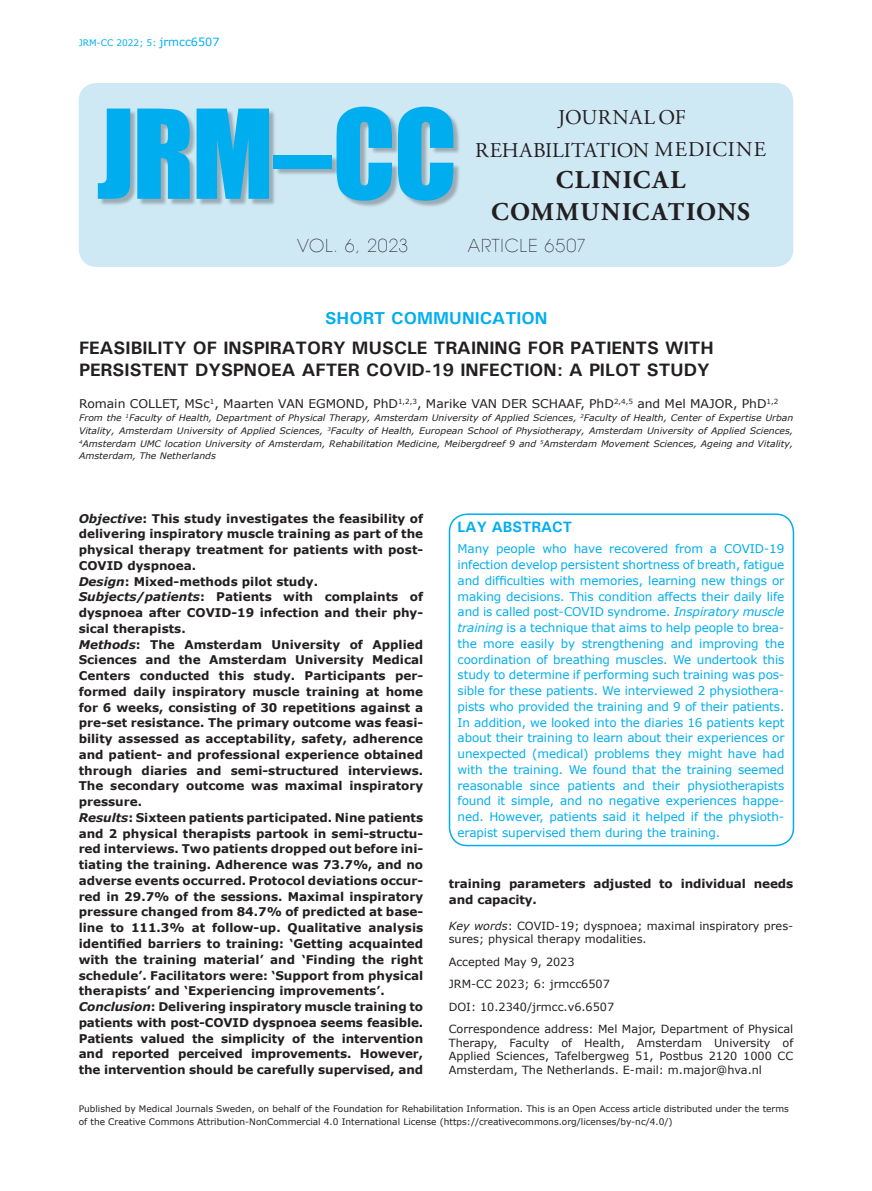
<style>
.page{position:relative;width:872px;height:1191px;background:#fff}
.page>*{position:absolute;margin:0;border:0;box-sizing:border-box;transform-origin:0 0}
.t1{font:114.15px "Impact";color:#00aeef}
.t2{font:700 25.5px/32px "Adobe Garamond Pro";letter-spacing:.06em;color:#231f20;text-align:center}
.t3{font:21px/33px "Adobe Garamond Pro";letter-spacing:.015em;color:#231f20;text-align:center}
.Article_tittle{font:700 18px/21.6px "Univers";color:#231f20}
.t4{font:200 17.85px "Avant Garde LT";letter-spacing:.05em;color:#231f20}
.t5{font:700 17.25px "Univers";color:#00aeef}
.Main_message_rubrik{font:700 15px "Univers";color:#00aeef}
.Abstract{font:700 12px/15.8px "Verdana";color:#231f20;text-align:justify}
.Main_message{font:12px/15.8px "Verdana";letter-spacing:-.01em;color:#00aeef;text-align:justify}
.AU{font:12px "Verdana";color:#231f20}
.Accept_Epub{font:11.25px/13.5px "Verdana";color:#231f20;text-align:justify}
.Keywords{font:11.25px/13.5px "Verdana";color:#231f20}
.Ref_sid{font:11.25px "Verdana";color:#231f20}
.Adress{font:italic 9px/12.8px "Verdana";color:#231f20;text-align:justify}
.t6{font:9px/13.5px "Verdana";color:#231f20}
.t7{font:9px "Verdana";color:#00aeef}
.s1{font-size:11.25px}
.s2{font-style:italic}
</style>
<div class="page">
<div style="left:79px;top:83px;width:714px;height:184px;background:#cee8f4;border-radius:18px"></div>
<div style="left:99px;top:109px;width:361px;height:99px;background:#231f20;opacity:.3"></div>
<div style="left:449px;top:513px;width:345px;height:333px;border:2px solid #00aeef;border-radius:18px"></div>
<p class="t7" style="left:79px;top:37px;width:142px">JRM-CC 2022; 5: <span class="s1">jrmcc6507</span></p>
<h1 class="t1" style="left:97px;top:65px;width:362px">JRM–CC</h1>
<h3 class="t4" style="left:297px;top:235px;width:113px">VOL. 6, 2023</h3>
<h3 class="t4" style="left:468px;top:235px;width:120px">ARTICLE 6507</h3>
<h3 class="t3" style="left:475px;top:101px;width:292px">JOURNAL OF<br>REHABILITATION MEDICINE</h3>
<h2 class="t2" style="left:491px;top:164px;width:260px">CLINICAL<br>COMMUNICATIONS</h2>
<h3 class="t5" style="left:325px;top:307px;width:224px">SHORT COMMUNICATION</h3>
<p class="Article_tittle" style="left:79px;top:337px;width:636px">FEASIBILITY OF INSPIRATORY MUSCLE TRAINING FOR PATIENTS WITH<br>PERSISTENT DYSPNOEA AFTER COVID-19 INFECTION: A PILOT STUDY</p>
<p class="AU" style="left:79px;top:396px;width:701px">Romain COLLET, MSc<sup>1</sup>, Maarten VAN EGMOND, PhD<sup>1,2,3</sup>, Marike VAN DER SCHAAF, PhD<sup>2,4,5</sup> and Mel MAJOR, PhD<sup>1,2</sup></p>
<p class="Adress" style="left:79px;top:411px;width:716px">From the <sup>1</sup>Faculty of Health, Department of Physical Therapy, Amsterdam University of Applied Sciences, <sup>2</sup>Faculty of Health, Center of Expertise Urban Vitality, Amsterdam University of Applied Sciences, <sup>3</sup>Faculty of Health, European School of Physiotherapy, Amsterdam University of Applied Sciences, <sup>4</sup>Amsterdam UMC location University of Amsterdam, Rehabilitation Medicine, Meibergdreef 9 and <sup>5</sup>Amsterdam Movement Sciences, Ageing and Vitality, Amsterdam, The Netherlands</p>
<p class="Abstract" style="left:79px;top:510px;width:346px"><span class="s2">Objective</span>: This study investigates the feasibility of delivering inspiratory muscle training as part of the physical therapy treatment for patients with post-COVID dyspnoea.</p>
<p class="Abstract" style="left:79px;top:573px;width:241px"><span class="s2">Design</span>: Mixed-methods pilot study.</p>
<p class="Abstract" style="left:79px;top:589px;width:346px"><span class="s2">Subjects/patients</span>: Patients with complaints of dyspnoea after COVID-19 infection and their phy&shy;sical therapists.</p>
<p class="Abstract" style="left:79px;top:636px;width:346px"><span class="s2">Methods</span>: The Amsterdam University of Applied Sciences and the Amsterdam University Medical Centers conducted this study. Participants per&shy;formed daily inspiratory muscle training at home for 6 weeks, consisting of 30 repetitions against a pre-set resistance. The primary outcome was feasi&shy;bility assessed as acceptability, safety, adherence and patient- and professional experience obtained through diaries and semi-structured interviews.<br>The secondary outcome was maximal inspiratory pressure.</p>
<p class="Abstract" style="left:79px;top:810px;width:346px"><span class="s2">Results</span>: Sixteen patients participated. Nine patients and 2 physical therapists partook in semi-structu&shy;red interviews. Two patients dropped out before ini&shy;tiating the training. Adherence was 73.7%, and no adverse events occurred. Protocol deviations occur&shy;red in 29.7% of the sessions. Maximal inspiratory pressure changed from 84.7% of predicted at base&shy;line to 111.3% at follow-up. Qualitative analysis identified barriers to training: ‘Getting acquainted with the training material’ and ‘Finding the right schedule’. Facilitators were: ‘Support from physical therapists’ and ‘Experiencing improvements’.</p>
<p class="Abstract" style="left:79px;top:999px;width:346px"><span class="s2">Conclusion</span>: Delivering inspiratory muscle training to patients with post-COVID dyspnoea seems feasible.<br>Patients valued the simplicity of the intervention and reported perceived improvements. However, the intervention should be carefully supervised, and</p>
<p class="Main_message_rubrik" style="left:457px;top:517px;width:116px">LAY ABSTRACT</p>
<p class="Main_message" style="left:457px;top:541px;width:328px">Many people who have recovered from a COVID-19 infection develop persistent shortness of breath, fatigue and difficulties with memories, learning new things or making decisions. This condition affects their daily life and is called post-COVID syndrome. <span class="s2">Inspiratory muscle training</span> is a technique that aims to help people to brea&shy;the more easily by strengthening and improving the coordination of breathing muscles. We undertook this study to determine if performing such training was pos&shy;sible for these patients. We interviewed 2 physiothera&shy;pists who provided the training and 9 of their patients.<br>In addition, we looked into the diaries 16 patients kept about their training to learn about their experiences or unexpected (medical) problems they might have had with the training. We found that the training seemed reasonable since patients and their physiotherapists found it simple, and no negative experiences happe&shy;ned. However, patients said it helped if the physioth&shy;erapist supervised them during the training.</p>
<p class="Abstract" style="left:449px;top:876px;width:346px">training parameters adjusted to individual needs and capacity.</p>
<p class="Keywords" style="left:449px;top:919px;width:346px"><span class="s2">Key words</span>: COVID-19; dyspnoea; maximal inspiratory pres&shy;sures; physical therapy modalities.</p>
<p class="Accept_Epub" style="left:449px;top:955px;width:127px">Accepted May 9, 2023</p>
<p class="Accept_Epub" style="left:449px;top:977px;width:163px">JRM-CC 2023; 6: jrmcc6507</p>
<p class="Ref_sid" style="left:449px;top:999px;width:167px">DOI: 10.2340/jrmcc.v6.6507</p>
<p class="Accept_Epub" style="left:449px;top:1022px;width:346px">Correspondence address: Mel Major, Department of Physical Therapy, Faculty of Health, Amsterdam University of Applied Sciences, Tafelbergweg 51, Postbus 2120 1000 CC Amsterdam, The Netherlands. E-mail: m.major@hva.nl</p>
<p class="t6" style="left:79px;top:1101px;width:711px">Published by Medical Journals Sweden, on behalf of the Foundation for Rehabilitation Information. This is an Open Access article distributed under the terms of the Creative Commons Attribution-NonCommercial 4.0 International License (https://creativecommons.org/licenses/by-nc/4.0/)</p>
</div>
